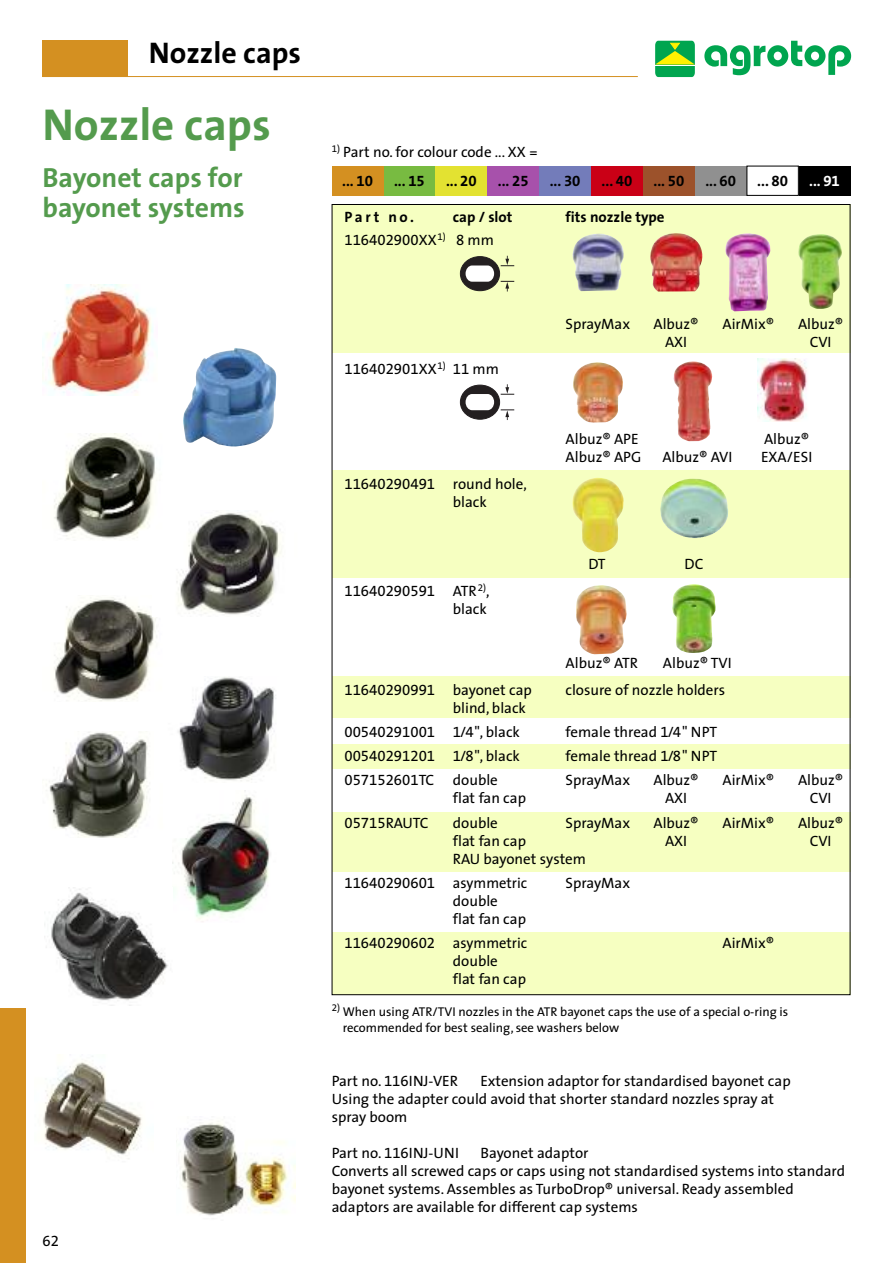
<style>
.page{position:relative;width:893px;height:1263px;background:#fff}
.page>*{position:absolute;margin:0;border:0;box-sizing:border-box;transform-origin:0 0}
.t1{font:700 45px "The Sans";color:#549b4d}
.t2{font:700 30px "The Sans";color:#000}
.t3{font:700 27.75px/30px "The Sans";color:#549b4d}
.t4{font:15px/18px "The Sans";color:#000}
.t5{font:15px "The Sans Expert";color:#000}
.t6{font:700 15px "The Sans";color:#000}
.t7{font:700 15px "The Sans";color:#fff}
.t8{font:12.75px/15.8px "The Sans";color:#000}
.s1{font-weight:700}
.s2{font-family:"The Sans Bold Expert"}
.s3{font-family:"The Sans Bold Expert";font-weight:400}
.s4{font-family:"The Sans"}
.s5{font-family:"The Sans Expert"}
</style>
<div class="page">
<hr style="left:43px;top:76px;width:595px;height:1px;background:#d49021">
<div style="left:43px;top:40px;width:85px;height:37px;background:#d49021"></div>
<svg style="left:704px;top:41px;width:147px;height:34px"></svg>
<svg style="left:655px;top:41px;width:40px;height:36px"></svg>
<hr style="left:655px;top:65px;width:40px;height:1px;background:#fff">
<div style="left:0;top:1008px;width:26px;height:255px;background:#d49021"></div>
<img style="left:173px;top:790px;width:98px;height:132px">
<img style="left:46px;top:887px;width:122px;height:114px">
<img style="left:46px;top:732px;width:140px;height:106px">
<img style="left:156px;top:677px;width:120px;height:105px">
<img style="left:54px;top:597px;width:129px;height:105px">
<img style="left:153px;top:511px;width:129px;height:106px">
<img style="left:54px;top:434px;width:132px;height:106px">
<img style="left:183px;top:348px;width:93px;height:99px">
<img style="left:43px;top:285px;width:110px;height:110px">
<div style="left:332px;top:204px;width:518px;height:791px;background:#f6ffc1"></div>
<div style="left:332px;top:353px;width:518px;height:117px;background:#fff"></div>
<div style="left:332px;top:578px;width:518px;height:98px;background:#fff"></div>
<div style="left:332px;top:719px;width:518px;height:25px;background:#fff"></div>
<div style="left:332px;top:770px;width:518px;height:42px;background:#fff"></div>
<div style="left:332px;top:872px;width:518px;height:59px;background:#fff"></div>
<img style="left:725px;top:233px;width:45px;height:78px">
<img style="left:799px;top:234px;width:43px;height:75px">
<img style="left:758px;top:359px;width:49px;height:63px">
<img style="left:573px;top:362px;width:50px;height:61px">
<img style="left:673px;top:361px;width:40px;height:80px">
<img style="left:572px;top:477px;width:52px;height:75px">
<img style="left:668px;top:479px;width:60px;height:59px">
<img style="left:576px;top:585px;width:51px;height:69px">
<img style="left:672px;top:584px;width:44px;height:69px">
<img style="left:650px;top:233px;width:53px;height:58px">
<img style="left:572px;top:233px;width:52px;height:58px">
<div style="left:460px;top:257px;width:40px;height:34px;background:#231f20;border-radius:50%"></div>
<div style="left:460px;top:256px;width:40px;height:35px;border:1px solid #231f20;border-radius:50%"></div>
<svg style="left:466px;top:265px;width:28px;height:17px"></svg>
<svg style="left:501px;top:256px;width:13px;height:10px"></svg>
<svg style="left:501px;top:281px;width:13px;height:10px"></svg>
<div style="left:460px;top:385px;width:40px;height:34px;background:#231f20;border-radius:50%"></div>
<div style="left:460px;top:385px;width:40px;height:34px;border:1px solid #231f20;border-radius:50%"></div>
<svg style="left:466px;top:394px;width:28px;height:16px"></svg>
<svg style="left:501px;top:384px;width:13px;height:11px"></svg>
<svg style="left:501px;top:410px;width:13px;height:10px"></svg>
<div style="left:332px;top:166px;width:52px;height:30px;background:#d49021"></div>
<div style="left:384px;top:166px;width:51px;height:30px;background:#78bb41"></div>
<div style="left:435px;top:166px;width:52px;height:30px;background:#e3e231"></div>
<div style="left:487px;top:166px;width:52px;height:30px;background:#a751ab"></div>
<div style="left:539px;top:166px;width:52px;height:30px;background:#737cba"></div>
<div style="left:591px;top:166px;width:52px;height:30px;background:#ca0016"></div>
<div style="left:643px;top:166px;width:52px;height:30px;background:#9c522b"></div>
<div style="left:695px;top:166px;width:52px;height:30px;background:#909090"></div>
<div style="left:747px;top:166px;width:52px;height:30px;border:1px solid #000"></div>
<div style="left:799px;top:166px;width:51px;height:30px;background:#000"></div>
<img style="left:176px;top:1121px;width:120px;height:95px">
<img style="left:43px;top:1056px;width:99px;height:103px">
<h2 class="t2" style="left:149px;top:41px;width:154px">Nozzle caps</h2>
<h1 class="t1" style="left:43px;top:107px;width:230px">Nozzle caps</h1>
<h3 class="t3" style="left:43px;top:165px;width:204px">Bayonet caps for bayonet systems</h3>
<p class="t5" style="left:43px;top:1235px;width:18px">62</p>
<p class="t4" style="left:342px;top:139px;width:197px;line-height:28.8px;text-indent:-11px"><sup>1</sup><sup>)</sup> Part no. for colour code ... XX = <span class="s1">...</span> <span class="s2">10</span></p>
<p class="t6" style="left:394px;top:175px;width:32px">... <span class="s3">15</span></p>
<p class="t6" style="left:446px;top:175px;width:32px">... <span class="s3">20</span></p>
<p class="t6" style="left:498px;top:175px;width:32px">... <span class="s3">25</span></p>
<p class="t6" style="left:550px;top:175px;width:32px">... <span class="s3">30</span></p>
<p class="t6" style="left:602px;top:175px;width:32px">... <span class="s3">40</span></p>
<p class="t6" style="left:653px;top:175px;width:32px">... <span class="s3">50</span></p>
<p class="t6" style="left:705px;top:175px;width:32px">... <span class="s3">60</span></p>
<p class="t6" style="left:757px;top:175px;width:32px">... <span class="s3">80</span></p>
<p class="t7" style="left:809px;top:175px;width:32px">... <span class="s3">91</span></p>
<p class="t6" style="left:344px;top:211px;width:71px">Part no.</p>
<p class="t6" style="left:453px;top:211px;width:61px">cap / slot</p>
<p class="t6" style="left:566px;top:211px;width:101px">fits nozzle type</p>
<p class="t5" style="left:344px;top:235px;width:151px">116402900<span class="s4">XX</span><sup>1</sup><sup>)</sup> 8 <span class="s4">mm</span></p>
<p class="t5" style="left:344px;top:364px;width:156px">116402901<span class="s4">XX</span><sup>1</sup><sup>)</sup> 11 <span class="s4">mm</span></p>
<p class="t5" style="left:344px;top:479px;width:184px">11640290491 <span class="s4">round hole,</span></p>
<p class="t4" style="left:453px;top:494px;width:35px">black</p>
<p class="t5" style="left:344px;top:586px;width:147px">11640290591 <span class="s4">ATR</span><sup>2</sup><sup>)</sup><span class="s4">,</span></p>
<p class="t4" style="left:453px;top:601px;width:35px">black</p>
<p class="t4" style="left:566px;top:317px;width:66px">SprayMax</p>
<p class="t4" style="left:653px;top:317px;width:47px">Albuz®</p>
<p class="t4" style="left:722px;top:317px;width:53px">AirMix®</p>
<p class="t4" style="left:798px;top:317px;width:47px">Albuz®</p>
<p class="t4" style="left:665px;top:335px;width:24px">AXI</p>
<p class="t4" style="left:810px;top:335px;width:23px">CVI</p>
<p class="t4" style="left:566px;top:431px;width:75px">Albuz® APE</p>
<p class="t4" style="left:764px;top:431px;width:47px">Albuz®</p>
<p class="t4" style="left:566px;top:449px;width:77px">Albuz® APG</p>
<p class="t4" style="left:662px;top:449px;width:72px">Albuz® AVI</p>
<p class="t4" style="left:761px;top:449px;width:53px">EXA/ESI</p>
<p class="t4" style="left:588px;top:557px;width:19px">DT</p>
<p class="t4" style="left:685px;top:557px;width:20px">DC</p>
<p class="t4" style="left:566px;top:655px;width:74px">Albuz® ATR</p>
<p class="t4" style="left:663px;top:655px;width:70px">Albuz® TVI</p>
<p class="t5" style="left:344px;top:685px;width:189px">11640290991 <span class="s4">bayonet cap</span></p>
<p class="t4" style="left:566px;top:682px;width:161px">closure of nozzle holders</p>
<p class="t4" style="left:453px;top:700px;width:75px">blind, black</p>
<p class="t5" style="left:344px;top:727px;width:177px">00540291001 1/4<span class="s4">", black</span></p>
<p class="t4" style="left:566px;top:724px;width:153px">female thread <span class="s5">1/4</span>" NPT</p>
<p class="t5" style="left:344px;top:751px;width:177px">00540291201 1/8<span class="s4">", black</span></p>
<p class="t4" style="left:566px;top:748px;width:153px">female thread <span class="s5">1/8</span>" NPT</p>
<p class="t5" style="left:344px;top:775px;width:155px">057152601<span class="s4">TC double</span></p>
<p class="t4" style="left:566px;top:773px;width:66px">SprayMax</p>
<p class="t4" style="left:653px;top:773px;width:47px">Albuz®</p>
<p class="t4" style="left:722px;top:773px;width:53px">AirMix®</p>
<p class="t4" style="left:798px;top:773px;width:47px">Albuz®</p>
<p class="t4" style="left:453px;top:791px;width:75px">flat fan cap</p>
<p class="t4" style="left:665px;top:791px;width:24px">AXI</p>
<p class="t4" style="left:810px;top:791px;width:23px">CVI</p>
<p class="t5" style="left:344px;top:817px;width:86px">05715<span class="s4">RAUTC</span></p>
<p class="t4" style="left:453px;top:815px;width:47px">double</p>
<p class="t4" style="left:566px;top:815px;width:66px">SprayMax</p>
<p class="t4" style="left:653px;top:815px;width:47px">Albuz®</p>
<p class="t4" style="left:722px;top:815px;width:53px">AirMix®</p>
<p class="t4" style="left:798px;top:815px;width:47px">Albuz®</p>
<p class="t4" style="left:453px;top:833px;width:75px">flat fan cap</p>
<p class="t4" style="left:665px;top:833px;width:24px">AXI</p>
<p class="t4" style="left:810px;top:833px;width:23px">CVI</p>
<p class="t4" style="left:453px;top:851px;width:135px">RAU bayonet system</p>
<p class="t5" style="left:344px;top:878px;width:184px">11640290601 <span class="s4">asymmetric</span></p>
<p class="t4" style="left:566px;top:875px;width:66px">SprayMax</p>
<p class="t4" style="left:453px;top:893px;width:75px">double<br>flat fan cap</p>
<p class="t5" style="left:344px;top:938px;width:184px">11640290602 <span class="s4">asymmetric</span></p>
<p class="t4" style="left:722px;top:935px;width:53px">AirMix®</p>
<p class="t4" style="left:453px;top:953px;width:75px">double<br>flat fan cap</p>
<p class="t8" style="left:343px;top:1005px;width:447px;text-indent:-11px"><sup>2</sup><sup>)</sup> When using ATR/TVI nozzles in the ATR bayonet caps the use of a special o-ring is recommended for best sealing, see washers below</p>
<p class="t4" style="left:332px;top:1073px;width:460px;text-indent:149px">Extension adaptor for standardised bayonet cap<br>Using the adapter could avoid that shorter standard nozzles spray at spray boom</p>
<p class="t4" style="left:332px;top:1145px;width:129px">Part no. <span class="s5">116</span>INJ-UNI</p>
<p class="t4" style="left:332px;top:1073px;width:128px">Part no. <span class="s5">116</span>INJ-VER</p>
<p class="t4" style="left:332px;top:1145px;width:515px;text-indent:149px">Bayonet adaptor<br>Converts all screwed caps or caps using not standardised systems into standard bayonet systems. Assembles as TurboDrop® universal. Ready assembled adaptors are available for different cap systems</p>
</div>
